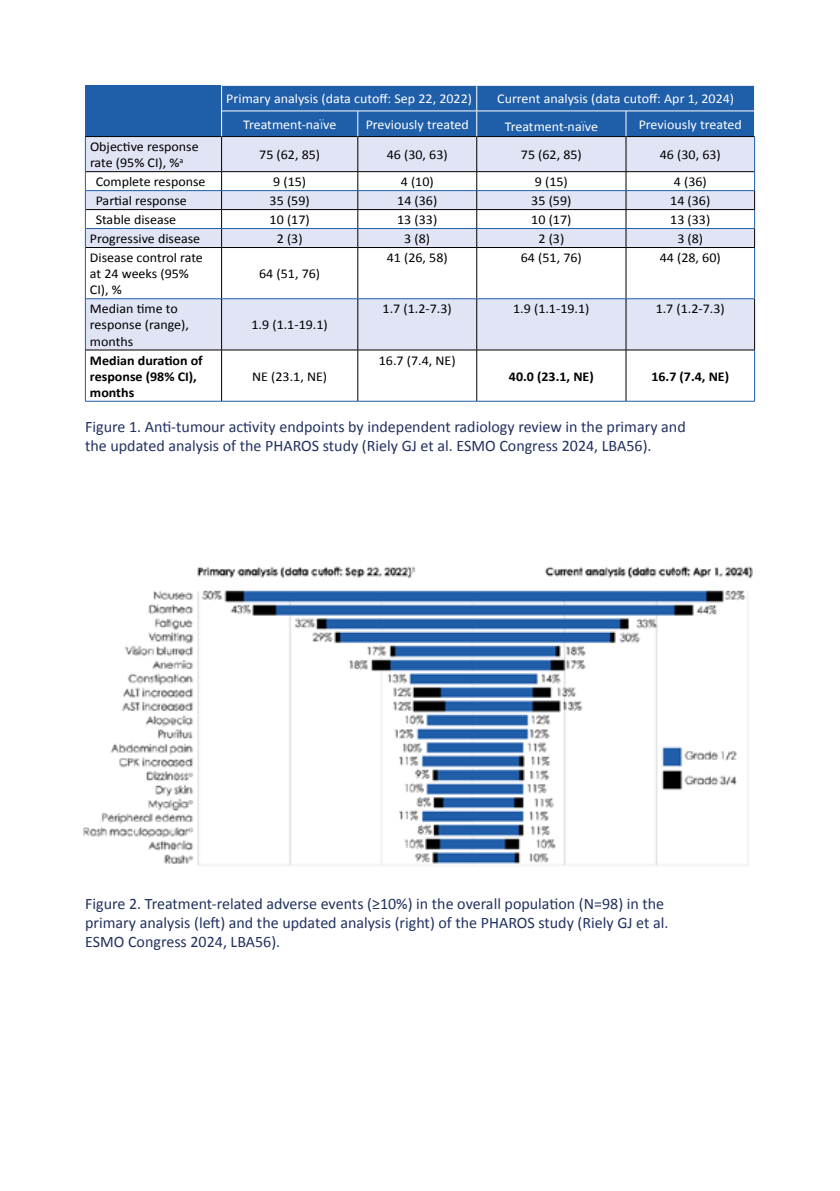
<style>
.page{position:relative;width:840px;height:1191px;background:#fff}
.page>*{position:absolute;margin:0;border:0;box-sizing:border-box;transform-origin:0 0}
.t1{font:16px/19.2px "Calibri";color:#213260}
.t2{font:13.4px/16.2px "Calibri";color:#000;scale:1.04 1}
.t3{font:13.4px "Calibri";color:#fff;scale:1.04 1}
.t4{font:700 13.4px/16.2px "Calibri";color:#000;scale:1.04 1}
.s1{font-family:"Roboto";font-weight:300}
</style>
<div class="page">
<img style="left:83px;top:566px;width:670px;height:300px">
<div style="left:85px;top:85px;width:136px;height:52px;background:#1f5ea9"></div>
<svg style="left:86px;top:137px;width:667px;height:213px;fill:#e1e4f4"></svg>
<hr style="left:85px;top:137px;width:1px;height:35px;background:#1f5ea9">
<hr style="left:753px;top:137px;width:1px;height:35px;background:#1f5ea9">
<hr style="left:85px;top:247px;width:1px;height:52px;background:#1f5ea9">
<hr style="left:753px;top:248px;width:1px;height:50px;background:#1f5ea9">
<hr style="left:85px;top:350px;width:1px;height:51px;background:#1f5ea9">
<hr style="left:753px;top:350px;width:1px;height:51px;background:#1f5ea9">
<hr style="left:221px;top:137px;width:1px;height:34px;background:#000">
<hr style="left:357px;top:137px;width:1px;height:34px;background:#000">
<hr style="left:476px;top:137px;width:1px;height:34px;background:#000">
<hr style="left:625px;top:137px;width:1px;height:34px;background:#000">
<hr style="left:221px;top:248px;width:1px;height:50px;background:#000">
<hr style="left:357px;top:248px;width:1px;height:50px;background:#000">
<hr style="left:476px;top:248px;width:1px;height:50px;background:#000">
<hr style="left:625px;top:248px;width:1px;height:50px;background:#000">
<hr style="left:221px;top:350px;width:1px;height:51px;background:#000">
<hr style="left:357px;top:350px;width:1px;height:51px;background:#000">
<hr style="left:476px;top:350px;width:1px;height:51px;background:#000">
<hr style="left:625px;top:350px;width:1px;height:51px;background:#000">
<hr style="left:86px;top:171px;width:135px;height:1px;background:#000">
<hr style="left:221px;top:171px;width:136px;height:1px;background:#000">
<hr style="left:357px;top:171px;width:119px;height:1px;background:#000">
<hr style="left:476px;top:171px;width:149px;height:1px;background:#000">
<hr style="left:625px;top:171px;width:129px;height:1px;background:#000">
<hr style="left:85px;top:136px;width:136px;height:1px;background:#000">
<hr style="left:86px;top:190px;width:135px;height:1px;background:#1f5ea9">
<hr style="left:221px;top:190px;width:136px;height:1px;background:#1f5ea9">
<hr style="left:357px;top:190px;width:119px;height:1px;background:#1f5ea9">
<hr style="left:476px;top:190px;width:149px;height:1px;background:#1f5ea9">
<hr style="left:625px;top:190px;width:129px;height:1px;background:#1f5ea9">
<hr style="left:86px;top:209px;width:135px;height:1px;background:#000">
<hr style="left:221px;top:209px;width:136px;height:1px;background:#000">
<hr style="left:357px;top:209px;width:119px;height:1px;background:#000">
<hr style="left:476px;top:209px;width:149px;height:1px;background:#000">
<hr style="left:625px;top:209px;width:129px;height:1px;background:#000">
<svg style="left:85px;top:172px;width:1px;height:75px"></svg>
<hr style="left:86px;top:228px;width:135px;height:1px;background:#1f5ea9">
<hr style="left:221px;top:228px;width:136px;height:1px;background:#1f5ea9">
<hr style="left:357px;top:228px;width:119px;height:1px;background:#1f5ea9">
<hr style="left:476px;top:228px;width:149px;height:1px;background:#1f5ea9">
<hr style="left:625px;top:228px;width:129px;height:1px;background:#1f5ea9">
<svg style="left:221px;top:172px;width:1px;height:75px"></svg>
<svg style="left:357px;top:172px;width:1px;height:75px"></svg>
<svg style="left:476px;top:172px;width:1px;height:75px"></svg>
<svg style="left:625px;top:172px;width:1px;height:75px"></svg>
<svg style="left:753px;top:172px;width:1px;height:75px"></svg>
<hr style="left:86px;top:247px;width:135px;height:1px;background:#000">
<hr style="left:221px;top:247px;width:136px;height:1px;background:#000">
<hr style="left:357px;top:247px;width:119px;height:1px;background:#000">
<hr style="left:476px;top:247px;width:149px;height:1px;background:#000">
<hr style="left:625px;top:247px;width:129px;height:1px;background:#000">
<hr style="left:85px;top:299px;width:1px;height:51px;background:#1f5ea9">
<hr style="left:86px;top:298px;width:135px;height:1px;background:#1f5ea9">
<hr style="left:221px;top:298px;width:136px;height:1px;background:#1f5ea9">
<hr style="left:357px;top:298px;width:119px;height:1px;background:#1f5ea9">
<hr style="left:476px;top:298px;width:149px;height:1px;background:#1f5ea9">
<hr style="left:625px;top:298px;width:129px;height:1px;background:#1f5ea9">
<hr style="left:221px;top:299px;width:1px;height:51px;background:#000">
<hr style="left:357px;top:299px;width:1px;height:51px;background:#000">
<hr style="left:476px;top:299px;width:1px;height:51px;background:#000">
<hr style="left:625px;top:299px;width:1px;height:51px;background:#000">
<hr style="left:753px;top:299px;width:1px;height:51px;background:#000">
<hr style="left:86px;top:350px;width:135px;height:1px;background:#000">
<hr style="left:221px;top:350px;width:136px;height:1px;background:#000">
<hr style="left:357px;top:350px;width:119px;height:1px;background:#000">
<hr style="left:476px;top:350px;width:149px;height:1px;background:#000">
<hr style="left:625px;top:350px;width:129px;height:1px;background:#000">
<hr style="left:85px;top:401px;width:136px;height:1px;background:#1f5ea9">
<hr style="left:221px;top:401px;width:136px;height:1px;background:#1f5ea9">
<hr style="left:357px;top:401px;width:119px;height:1px;background:#1f5ea9">
<hr style="left:476px;top:401px;width:149px;height:1px;background:#1f5ea9">
<hr style="left:625px;top:401px;width:129px;height:1px;background:#1f5ea9">
<svg style="left:221px;top:85px;width:533px;height:52px;background:#2763a9"></svg>
<p class="t3" style="left:226px;top:89px;width:237px">Primary analysis (data cutoff: Sep 22, 2022)</p>
<p class="t3" style="left:497px;top:89px;width:229px">Current analysis (data cutoff: Apr 1, 2024)</p>
<p class="t3" style="left:243px;top:116px;width:91px">Treatment-na<span class="s1">ï</span>ve</p>
<p class="t3" style="left:365px;top:115px;width:101px">Previously treated</p>
<p class="t3" style="left:504px;top:117px;width:91px">Treatment-na<span class="s1">ï</span>ve</p>
<p class="t3" style="left:638px;top:115px;width:101px">Previously treated</p>
<p class="t2" style="left:90px;top:138px;width:106px">Objective response rate (95% CI), %<sup>a</sup></p>
<p class="t2" style="left:259px;top:146px;width:60px">75 (62, 85)</p>
<p class="t2" style="left:386px;top:146px;width:60px">46 (30, 63)</p>
<p class="t2" style="left:520px;top:146px;width:60px">75 (62, 85)</p>
<p class="t2" style="left:659px;top:146px;width:60px">46 (30, 63)</p>
<p class="t2" style="left:96px;top:173px;width:107px">Complete response</p>
<p class="t2" style="left:273px;top:173px;width:33px">9 (15)</p>
<p class="t2" style="left:400px;top:173px;width:33px">4 (10)</p>
<p class="t2" style="left:534px;top:173px;width:33px">9 (15)</p>
<p class="t2" style="left:673px;top:173px;width:33px">4 (36)</p>
<p class="t2" style="left:96px;top:192px;width:89px">Partial response</p>
<p class="t2" style="left:269px;top:192px;width:40px">35 (59)</p>
<p class="t2" style="left:397px;top:192px;width:40px">14 (36)</p>
<p class="t2" style="left:531px;top:192px;width:40px">35 (59)</p>
<p class="t2" style="left:670px;top:192px;width:40px">14 (36)</p>
<p class="t2" style="left:96px;top:211px;width:79px">Stable disease</p>
<p class="t2" style="left:269px;top:211px;width:40px">10 (17)</p>
<p class="t2" style="left:397px;top:211px;width:40px">13 (33)</p>
<p class="t2" style="left:531px;top:211px;width:40px">10 (17)</p>
<p class="t2" style="left:669px;top:211px;width:40px">13 (33)</p>
<p class="t2" style="left:90px;top:230px;width:107px">Progressive disease</p>
<p class="t2" style="left:276px;top:230px;width:26px">2 (3)</p>
<p class="t2" style="left:404px;top:230px;width:26px">3 (8)</p>
<p class="t2" style="left:538px;top:230px;width:26px">2 (3)</p>
<p class="t2" style="left:677px;top:230px;width:26px">3 (8)</p>
<p class="t2" style="left:90px;top:249px;width:110px">Disease control rate at 24 weeks (95%<br>CI), %</p>
<p class="t2" style="left:386px;top:249px;width:60px">41 (26, 58)</p>
<p class="t2" style="left:520px;top:249px;width:60px">64 (51, 76)</p>
<p class="t2" style="left:659px;top:249px;width:60px">44 (28, 60)</p>
<p class="t2" style="left:259px;top:265px;width:60px">64 (51, 76)</p>
<p class="t2" style="left:90px;top:300px;width:97px">Median time to response (range), months</p>
<p class="t4" style="left:90px;top:351px;width:110px">Median duration of response (98% CI), months</p>
<p class="t2" style="left:251px;top:316px;width:75px">1.9 (1.1-19.1)</p>
<p class="t2" style="left:252px;top:368px;width:74px">NE (23.1, NE)</p>
<p class="t2" style="left:382px;top:300px;width:68px">1.7 (1.2-7.3)</p>
<p class="t2" style="left:513px;top:300px;width:75px">1.9 (1.1-19.1)</p>
<p class="t2" style="left:655px;top:300px;width:68px">1.7 (1.2-7.3)</p>
<p class="t2" style="left:378px;top:351px;width:75px">16.7 (7.4, NE)</p>
<p class="t4" style="left:508px;top:368px;width:83px">40.0 (23.1, NE)</p>
<p class="t4" style="left:651px;top:368px;width:76px">16.7 (7.4, NE)</p>
<p class="t1" style="left:85px;top:417px;width:601px">Figure 1. Anti-tumour activity endpoints by independent radiology review in the primary and the updated analysis of the PHAROS study (Riely GJ et al. ESMO Congress 2024, LBA56).</p>
<p class="t1" style="left:85px;top:893px;width:584px">Figure 2. Treatment-related adverse events (≥10%) in the overall population (N=98) in the primary analysis (left) and the updated analysis (right) of the PHAROS study (Riely GJ et al.<br>ESMO Congress 2024, LBA56).</p>
</div>
